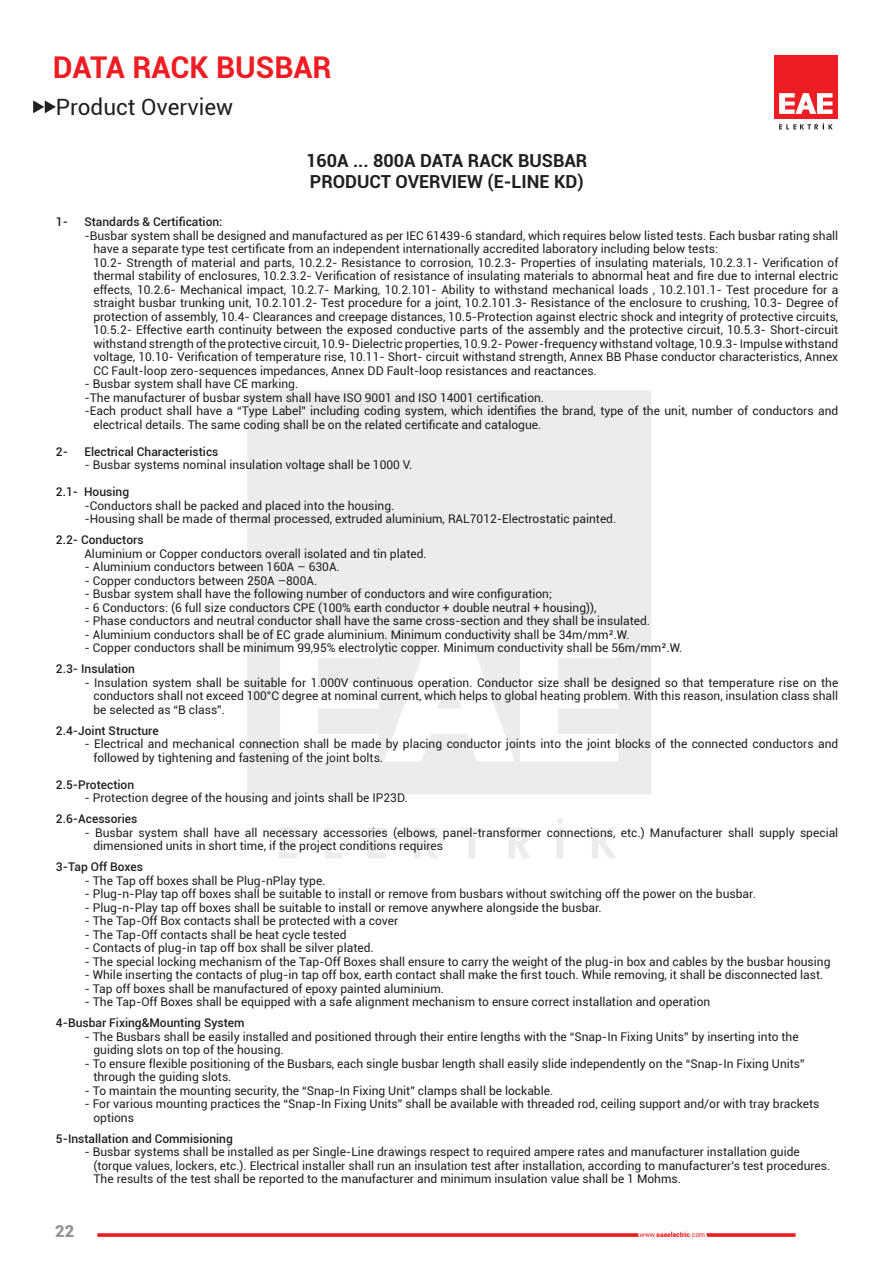
<style>
.page{position:relative;width:893px;height:1263px;background:#fff}
.page>*{position:absolute;margin:0;border:0;box-sizing:border-box;transform-origin:0 0}
.t1{font:700 30px "Roboto";color:#ee1d23}
.t2{font:22.5px "Roboto";color:#231f20}
.t3{font:700 18px/21.6px "Roboto";color:#231f20}
.t4{font:900 16.5px "Roboto";color:#939598}
.t5{font:12px/13.5px "Roboto";color:#231f20}
.t6{font:500 12px "Roboto";color:#231f20}
.t7{font:900 6.9px "Roboto";color:#ee1d23}
.s1{font-weight:400}
</style>
<div class="page">
<svg style="left:97px;top:1233px;width:699px;height:4px;background:#f04449"></svg>
<div style="left:774px;top:55px;width:64px;height:64px;background:#ee1d23"></div>
<svg style="left:779px;top:93px;width:53px;height:21px"></svg>
<svg style="left:779px;top:123px;width:54px;height:6px"></svg>
<svg style="left:33px;top:100px;width:23px;height:13px"></svg>
<svg style="left:247px;top:390px;width:404px;height:468px;fill:#ececee"></svg>
<h1 class="t1" style="left:53px;top:46px;width:280px">DATA RACK BUSBAR</h1>
<h2 class="t2" style="left:56px;top:91px;width:179px">Product Overview</h2>
<h3 class="t3" style="left:306px;top:149px;width:283px">160A ... 800A DATA RACK BUSBAR<br>PRODUCT OVERVIEW (E-LINE KD)</h3>
<p class="t6" style="left:56px;top:214px;width:14px">1-</p>
<p class="t6" style="left:84px;top:214px;width:140px">Standards &amp; Certification:</p>
<p class="t5" style="left:93px;top:228px;width:746px;text-indent:-9px">-Busbar system shall be designed and manufactured as per IEC 61439-6 standard, which requires below listed tests. Each busbar rating shall have a separate type test certificate from an independent internationally accredited laboratory including below tests:<br>10.2- Strength of material and parts, 10.2.2- Resistance to corrosion, 10.2.3- Properties of insulating materials, 10.2.3.1- Verification of thermal stability of enclosures, 10.2.3.2- Verification of resistance of insulating materials to abnormal heat and fire due to internal electric effects, 10.2.6- Mechanical impact, 10.2.7- Marking, 10.2.101- Ability to withstand mechanical loads , 10.2.101.1- Test procedure for a straight busbar trunking unit, 10.2.101.2- Test procedure for a joint, 10.2.101.3- Resistance of the enclosure to crushing, 10.3- Degree of protection of assembly, 10.4- Clearances and creepage distances, 10.5-Protection against electric shock and integrity of protective circuits, 10.5.2- Effective earth continuity between the exposed conductive parts of the assembly and the protective circuit, 10.5.3- Short-circuit withstand strength of the protective circuit, 10.9- Dielectric properties, 10.9.2- Power-frequency withstand voltage, 10.9.3- Impulse withstand voltage, 10.10- Verification of temperature rise, 10.11- Short- circuit withstand strength, Annex BB Phase conductor characteristics, Annex CC Fault-loop zero-sequences impedances, Annex DD Fault-loop resistances and reactances.</p>
<p class="t5" style="left:84px;top:377px;width:215px">- Busbar system shall have CE marking.</p>
<p class="t5" style="left:84px;top:390px;width:461px">-The manufacturer of busbar system shall have ISO 9001 and ISO 14001 certification.</p>
<p class="t5" style="left:84px;top:404px;width:755px">-Each product shall have a “Type Label” including coding system, which identifies the brand, type of the unit, number of conductors and</p>
<p class="t5" style="left:93px;top:417px;width:449px">electrical details. The same coding shall be on the related certificate and catalogue.</p>
<p class="t6" style="left:56px;top:443px;width:14px">2-</p>
<p class="t6" style="left:84px;top:443px;width:136px">Electrical Characteristics</p>
<p class="t5" style="left:84px;top:458px;width:330px">- Busbar systems nominal insulation voltage shall be 1000 V.</p>
<p class="t6" style="left:56px;top:484px;width:75px">2.1- Housing</p>
<p class="t5" style="left:84px;top:498px;width:533px">-Conductors shall be packed and placed into the housing.<br>-Housing shall be made of thermal processed, extruded aluminium, RAL7012-Electrostatic painted.</p>
<p class="t6" style="left:56px;top:532px;width:89px">2.2- Conductors</p>
<p class="t5" style="left:84px;top:546px;width:344px">Aluminium or Copper conductors overall isolated and tin plated.</p>
<p class="t5" style="left:84px;top:560px;width:257px">- Aluminium conductors between 160A – 630A.</p>
<p class="t5" style="left:84px;top:573px;width:234px">- Copper conductors between 250A –800A.</p>
<p class="t5" style="left:84px;top:587px;width:469px">- Busbar system shall have the following number of conductors and wire configuration;</p>
<p class="t5" style="left:84px;top:600px;width:514px">- 6 Conductors: (6 full size conductors CPE (100% earth conductor + double neutral + housing)),</p>
<p class="t5" style="left:84px;top:614px;width:567px">- Phase conductors and neutral conductor shall have the same cross-section and they shall be insulated.</p>
<p class="t5" style="left:84px;top:627px;width:547px">- Aluminium conductors shall be of EC grade aluminium. Minimum conductivity shall be 34m/mm².W.</p>
<p class="t5" style="left:84px;top:641px;width:600px">- Copper conductors shall be minimum 99,95% electrolytic copper. Minimum conductivity shall be 56m/mm².W.</p>
<p class="t6" style="left:56px;top:661px;width:81px">2.3- Insulation</p>
<p class="t5" style="left:93px;top:675px;width:746px;text-align:justify;text-indent:-9px">- Insulation system shall be suitable for 1.000V continuous operation. Conductor size shall be designed so that temperature rise on the conductors shall not exceed 100°C degree at nominal current, which helps to global heating problem. With this reason, insulation class shall be selected as “B class”.</p>
<p class="t6" style="left:56px;top:722px;width:104px">2.4-Joint Structure</p>
<p class="t5" style="left:93px;top:737px;width:746px;text-indent:-9px">- Electrical and mechanical connection shall be made by placing conductor joints into the joint blocks of the connected conductors and followed by tightening and fastening of the joint bolts.</p>
<p class="t6" style="left:56px;top:776px;width:80px">2.5-Protection</p>
<p class="t5" style="left:84px;top:791px;width:325px">- Protection degree of the housing and joints shall be IP23D.</p>
<p class="t6" style="left:56px;top:811px;width:83px">2.6-Acessories</p>
<p class="t5" style="left:93px;top:825px;width:746px;text-indent:-9px">- Busbar system shall have all necessary accessories (elbows, panel-transformer connections, etc.) Manufacturer shall supply special dimensioned units in short time, if the project conditions requires</p>
<p class="t6" style="left:56px;top:859px;width:89px">3-Tap Off Boxes</p>
<p class="t5" style="left:84px;top:873px;width:243px">- The Tap off boxes shall be Plug-nPlay type.</p>
<p class="t5" style="left:84px;top:887px;width:673px">- Plug-n-Play tap off boxes shall be suitable to install or remove from busbars without switching off the power on the busbar.</p>
<p class="t5" style="left:84px;top:900px;width:519px">- Plug-n-Play tap off boxes shall be suitable to install or remove anywhere alongside the busbar.</p>
<p class="t5" style="left:84px;top:914px;width:315px">- The Tap-Off Box contacts shall be protected with a cover</p>
<p class="t5" style="left:84px;top:927px;width:264px">- The Tap-Off contacts shall be heat cycle tested</p>
<p class="t5" style="left:84px;top:941px;width:291px">- Contacts of plug-in tap off box shall be silver plated.</p>
<p class="t5" style="left:84px;top:954px;width:748px">- The special locking mechanism of the Tap-Off Boxes shall ensure to carry the weight of the plug-in box and cables by the busbar housing</p>
<p class="t5" style="left:84px;top:968px;width:740px">- While inserting the contacts of plug-in tap off box, earth contact shall make the first touch. While removing, it shall be disconnected last.</p>
<p class="t5" style="left:84px;top:981px;width:361px">- Tap off boxes shall be manufactured of epoxy painted aluminium.</p>
<p class="t5" style="left:84px;top:995px;width:627px">- The Tap-Off Boxes shall be equipped with a safe alignment mechanism to ensure correct installation and operation</p>
<p class="t6" style="left:56px;top:1015px;width:190px">4-Busbar Fixing&amp;Mounting System</p>
<p class="t5" style="left:93px;top:1029px;width:707px;text-indent:-9px">- The Busbars shall be easily installed and positioned through their entire lengths with the “Snap-In Fixing Units” by inserting into the guiding slots on top of the housing.</p>
<p class="t5" style="left:93px;top:1056px;width:713px;text-indent:-9px">- To ensure flexible positioning of the Busbars, each single busbar length shall easily slide independently on the “Snap-In Fixing Units” through the guiding slots.</p>
<p class="t5" style="left:84px;top:1083px;width:470px">- To maintain the mounting security, the “Snap-In Fixing Unit” clamps shall be lockable.</p>
<p class="t5" style="left:93px;top:1097px;width:728px;text-indent:-9px">- For various mounting practices the “Snap-In Fixing Units” shall be available with threaded rod, ceiling support and/or with tray brackets options</p>
<p class="t6" style="left:56px;top:1130px;width:178px">5-Installation and Commisioning</p>
<p class="t5" style="left:93px;top:1145px;width:738px;text-indent:-9px">- Busbar systems shall be installed as per Single-Line drawings respect to required ampere rates and manufacturer installation guide (torque values, lockers, etc.). Electrical installer shall run an insulation test after installation, according to manufacturer's test procedures.<br>The results of the test shall be reported to the manufacturer and minimum insulation value shall be 1 Mohms.</p>
<h3 class="t4" style="left:55px;top:1219px;width:21px">22</h3>
<p class="t7" style="left:640px;top:1229px;width:67px"><span class="s1">www.</span>eaeelectric<span class="s1">.com</span></p>
</div>
